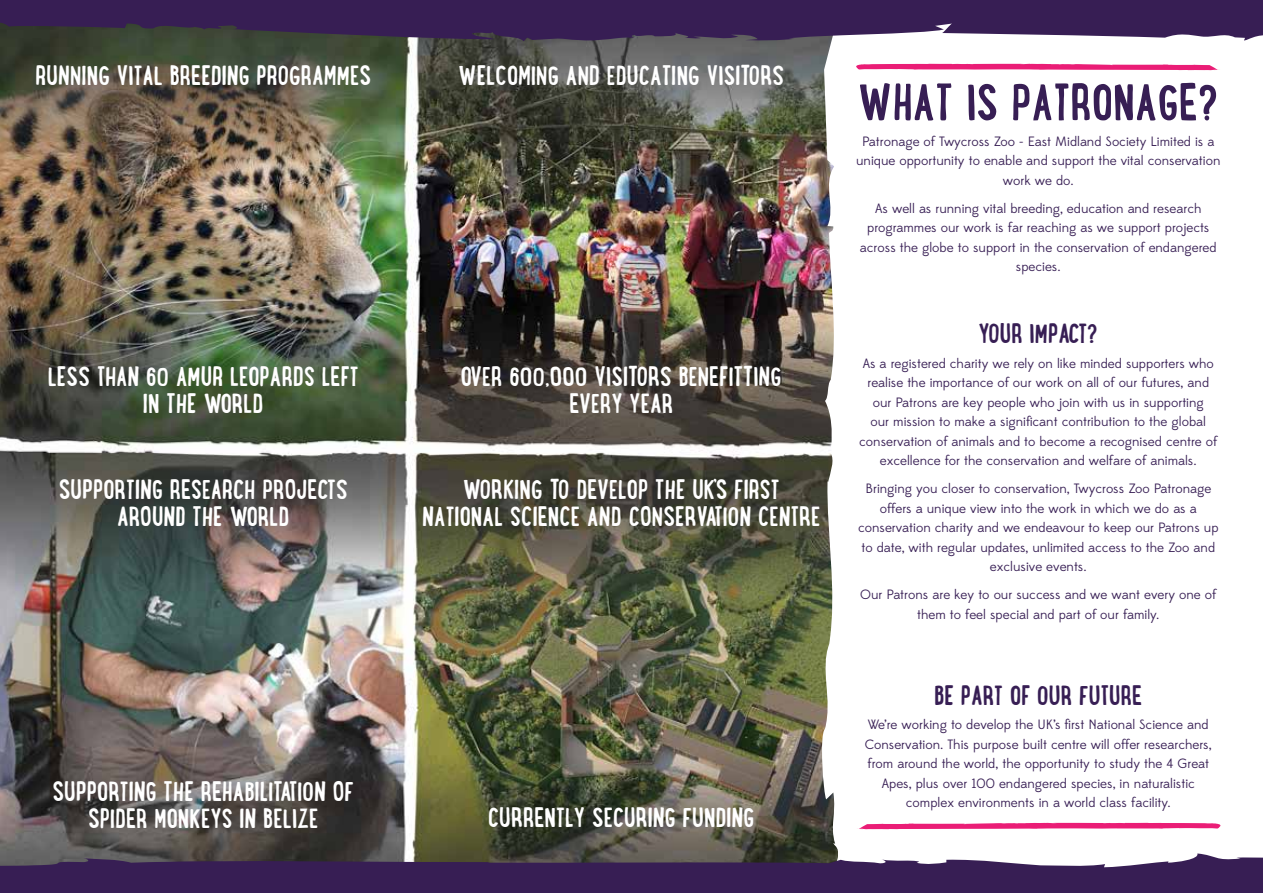
<style>
.page{position:relative;width:1263px;height:893px;background:#fff}
.page>*{position:absolute;margin:0;border:0;box-sizing:border-box;transform-origin:0 0}
.t1{font:700 51px "Lunch Box";color:#371e54}
.t2{font:700 27px/27px "Lunch Box";color:#fff;text-align:center}
.t3{font:700 27px "Lunch Box";color:#371e54}
.t4{font:13.5px/19.5px "Edmondsans";color:#371e54;text-align:center}
</style>
<div class="page">
<img style="left:0;top:41px;width:819px;height:812px">
<svg style="left:819px;top:41px;width:198px;height:812px"></svg>
<svg style="left:0;top:0;width:1263px;height:41px;background:#422e59"></svg>
<svg style="left:0;top:853px;width:1263px;height:40px;background:#4a365f"></svg>
<svg style="left:851px;top:64px;width:368px;height:7px"></svg>
<svg style="left:856px;top:823px;width:365px;height:7px"></svg>
<h2 class="t2" style="left:36px;top:61px;width:46px">RUNNING</h2>
<h2 class="t2" style="left:117px;top:61px;width:256px">VITAL BREEDING PROGRAMMES</h2>
<h2 class="t2" style="left:48px;top:362px;width:311px">LESS THAN 60 AMUR LEOPARDS LEFT<br>IN THE WORLD</h2>
<h2 class="t2" style="left:117px;top:475px;width:232px;text-align:left;text-indent:53px">RESEARCH PROJECTS<br>AROUND THE WORLD</h2>
<h2 class="t2" style="left:59px;top:475px;width:23px">SUPPORTING</h2>
<h2 class="t2" style="left:53px;top:777px;width:291px">SUPPORTING THE REHABILITATION OF<br>SPIDER MONKEYS IN BELIZE</h2>
<h2 class="t2" style="left:459px;top:61px;width:327px">WELCOMING AND EDUCATING VISITORS</h2>
<h2 class="t2" style="left:461px;top:362px;width:320px">OVER 600,000 VISITORS BENEFITTING<br>EVERY YEAR</h2>
<h2 class="t2" style="left:463px;top:475px;width:316px">WORKING TO DEVELOP THE UK’S FIRST</h2>
<h2 class="t2" style="left:422px;top:502px;width:12px">NATIONA</h2>
<h2 class="t2" style="left:494px;top:502px;width:328px">L SCIENCE AND CONSERVATION CENTRE</h2>
<h2 class="t2" style="left:488px;top:803px;width:248px">CURRENTLY SECURING FUNDING</h2>
<h1 class="t1" style="left:858px;top:65px;width:256px">WHAT IS PATRONAG</h1>
<h1 class="t1" style="left:1179px;top:65px;width:41px">E?</h1>
<p class="t4" style="left:856px;top:132px;width:366px">Patronage of Twycross Zoo - East Midland Society Limited is a unique opportunity to enable and support the vital conservation work we do.</p>
<p class="t4" style="left:860px;top:199px;width:358px">As well as running vital breeding, education and research programmes our work is far reaching as we support projects across the globe to support in the conservation of endangered species.</p>
<h2 class="t3" style="left:979px;top:314px;width:121px">YOUR IMPACT?</h2>
<p class="t4" style="left:859px;top:354px;width:360px">As a registered charity we rely on like minded supporters who realise the importance of our work on all of our futures, and our Patrons are key people who join with us in supporting<br>our mission to make a significant contribution to the global conservation of animals and to become a recognised centre of excellence for the conservation and welfare of animals.</p>
<p class="t4" style="left:858px;top:479px;width:362px">Bringing you closer to conservation, Twycross Zoo Patronage offers a unique view into the work in which we do as a conservation charity and we endeavour to keep our Patrons up to date, with regular updates, unlimited access to the Zoo and exclusive events.</p>
<p class="t4" style="left:860px;top:585px;width:358px">Our Patrons are key to our success and we want every one of them to feel special and part of our family.</p>
<h2 class="t3" style="left:934px;top:675px;width:38px">BE PART</h2>
<h2 class="t3" style="left:1010px;top:675px;width:134px">OF OUR FUTURE</h2>
<p class="t4" style="left:865px;top:715px;width:348px">We’re working to develop the UK’s first National Science and Conservation. This purpose built centre will offer researchers, from around the world, the opportunity to study the 4 Great Apes, plus over 100 endangered species, in naturalistic complex environments in a world class facility.</p>
</div>
